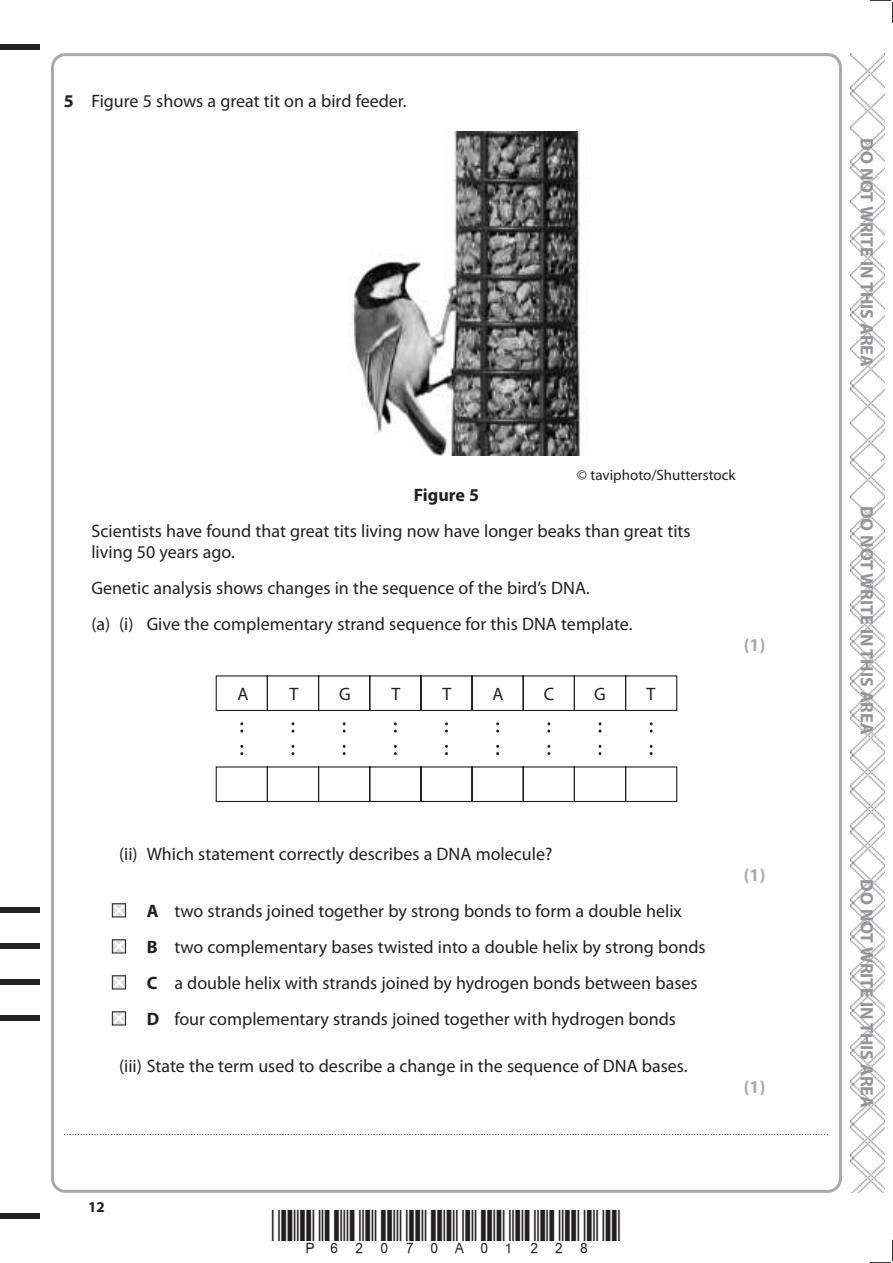
<style>
.page{position:relative;width:893px;height:1263px;background:#fff}
.page>*{position:absolute;margin:0;border:0;box-sizing:border-box;transform-origin:0 0}
.t1{font:18px/36px "Myriad Pro";color:#221f1f}
.t2{font:700 18px "Myriad Pro";color:#939597}
.t3{font:700 18px "Myriad Pro";color:#a7a9ab}
.t4{font:700 18px "Myriad Pro";color:#221f1f}
.t5{font:15px "Myriad Pro";color:#221f1f}
.t6{font:700 15px "Myriad Pro";color:#221f1f}
.t7{font:9px "Myriad Pro";color:#221f1f}
.s1{font-weight:700}
</style>
<div class="page">
<div style="left:0;top:44px;width:40px;height:5px;background:#221f1f"></div>
<div style="left:0;top:1214px;width:40px;height:5px;background:#221f1f"></div>
<svg style="left:870px;top:0;width:23px;height:23px"></svg>
<svg style="left:870px;top:1240px;width:23px;height:23px"></svg>
<img style="left:850px;top:53px;width:34px;height:1140px">
<img style="left:350px;top:132px;width:234px;height:323px">
<svg style="left:216px;top:675px;width:461px;height:127px"></svg>
<svg style="left:240px;top:722px;width:4px;height:11px"></svg>
<svg style="left:240px;top:745px;width:4px;height:10px"></svg>
<svg style="left:291px;top:722px;width:4px;height:11px"></svg>
<svg style="left:291px;top:745px;width:4px;height:10px"></svg>
<svg style="left:342px;top:722px;width:4px;height:11px"></svg>
<svg style="left:342px;top:745px;width:4px;height:10px"></svg>
<svg style="left:393px;top:722px;width:4px;height:11px"></svg>
<svg style="left:393px;top:745px;width:4px;height:10px"></svg>
<svg style="left:445px;top:722px;width:3px;height:11px"></svg>
<svg style="left:445px;top:745px;width:3px;height:10px"></svg>
<svg style="left:496px;top:722px;width:4px;height:11px"></svg>
<svg style="left:496px;top:745px;width:4px;height:10px"></svg>
<svg style="left:547px;top:722px;width:4px;height:11px"></svg>
<svg style="left:547px;top:745px;width:4px;height:10px"></svg>
<svg style="left:598px;top:722px;width:4px;height:11px"></svg>
<svg style="left:598px;top:745px;width:4px;height:10px"></svg>
<svg style="left:649px;top:722px;width:4px;height:11px"></svg>
<svg style="left:649px;top:745px;width:4px;height:10px"></svg>
<div style="left:0;top:907px;width:40px;height:6px;background:#221f1f"></div>
<div style="left:0;top:943px;width:40px;height:6px;background:#221f1f"></div>
<div style="left:0;top:979px;width:40px;height:6px;background:#221f1f"></div>
<div style="left:0;top:1015px;width:40px;height:6px;background:#221f1f"></div>
<svg style="left:111px;top:903px;width:16px;height:15px"></svg>
<svg style="left:111px;top:939px;width:16px;height:15px"></svg>
<svg style="left:111px;top:975px;width:16px;height:15px"></svg>
<svg style="left:111px;top:1011px;width:16px;height:15px"></svg>
<p class="t1" style="left:64px;top:85px;width:344px"><span class="s1">5</span> Figure 5 shows a great tit on a bird feeder.</p>
<p class="t5" style="left:577px;top:469px;width:160px">© taviphoto/Shutterstock</p>
<p class="t4" style="left:414px;top:488px;width:67px">Figure 5</p>
<p class="t1" style="left:91px;top:522px;width:601px;line-height:21px">Scientists have found that great tits living now have longer beaks than great tits living 50 years ago.</p>
<p class="t1" style="left:91px;top:571px;width:543px">Genetic analysis shows changes in the sequence of the bird’s DNA.<br>(a) (i) Give the complementary strand sequence for this DNA template.</p>
<p class="t3" style="left:744px;top:637px;width:23px">(1)</p>
<p class="t1" style="left:237px;top:678px;width:13px">A</p>
<p class="t1" style="left:289px;top:678px;width:10px">T</p>
<p class="t1" style="left:339px;top:678px;width:13px">G</p>
<p class="t1" style="left:391px;top:678px;width:10px">T</p>
<p class="t1" style="left:442px;top:678px;width:10px">T</p>
<p class="t1" style="left:492px;top:678px;width:13px">A</p>
<p class="t1" style="left:544px;top:678px;width:12px">C</p>
<p class="t1" style="left:594px;top:678px;width:13px">G</p>
<p class="t1" style="left:647px;top:678px;width:10px">T</p>
<p class="t2" style="left:877px;top:138px;width:230px;rotate:90deg">DO NOT WRITE IN THIS AREA</p>
<p class="t2" style="left:877px;top:506px;width:230px;rotate:90deg">DO NOT WRITE IN THIS AREA</p>
<p class="t1" style="left:119px;top:838px;width:435px">(ii) Which statement correctly describes a DNA molecule?</p>
<p class="t1" style="left:147px;top:895px;width:560px"><span class="s1">A</span> two strands joined together by strong bonds to form a double helix<br><span class="s1">B</span> two complementary bases twisted into a double helix by strong bonds <span class="s1">C</span> a double helix with strands joined by hydrogen bonds between bases <span class="s1">D</span> four complementary strands joined together with hydrogen bonds</p>
<p class="t1" style="left:119px;top:1049px;width:570px">(iii) State the term used to describe a change in the sequence of DNA bases.</p>
<p class="t3" style="left:744px;top:868px;width:23px">(1)</p>
<p class="t3" style="left:744px;top:1079px;width:23px">(1)</p>
<p class="t7" style="left:64px;top:1128px;width:766px">.....................................................................................................................................................................................................................................................................................</p>
<p class="t6" style="left:88px;top:1201px;width:18px">12</p>
<p class="t2" style="left:877px;top:879px;width:230px;rotate:90deg">DO NOT WRITE IN THIS AREA</p>
</div>
